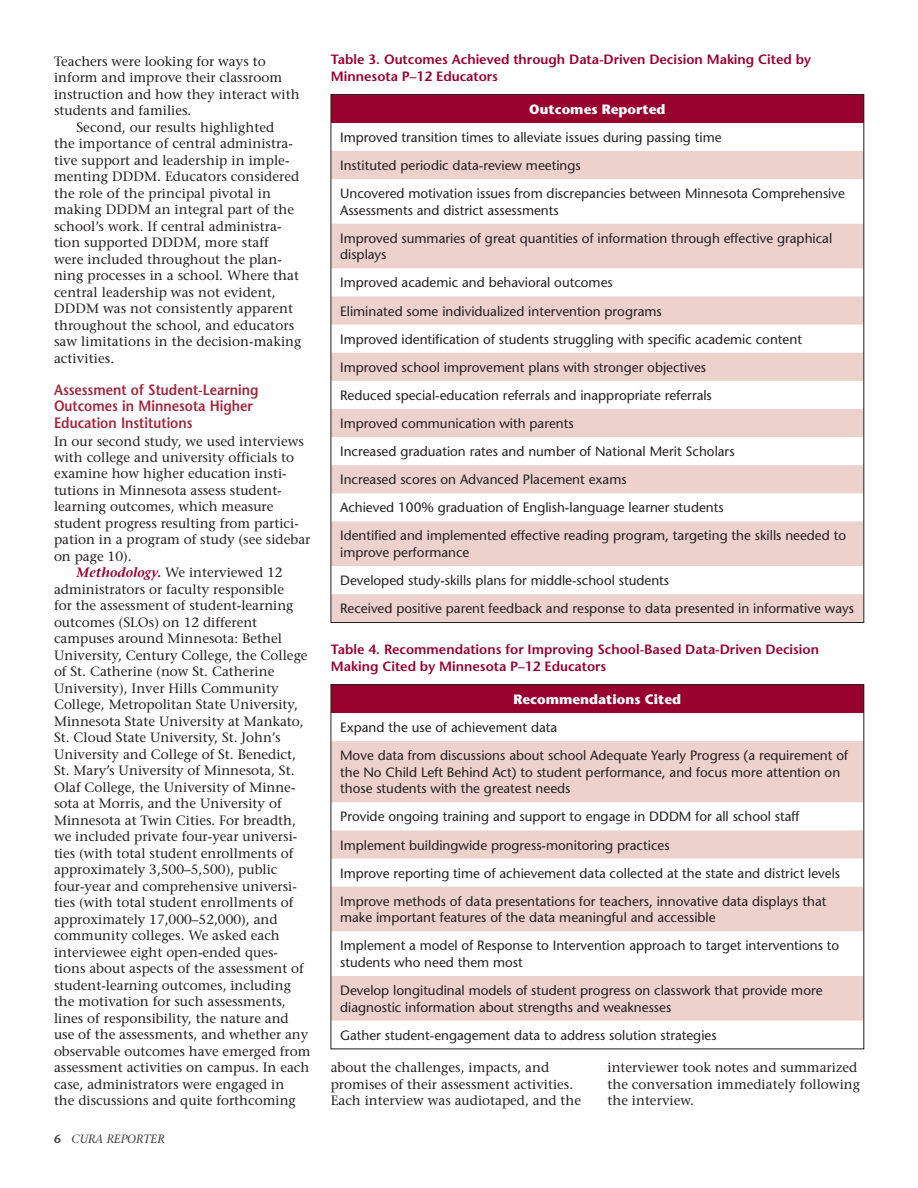
<style>
.page{position:relative;width:918px;height:1188px;background:#fff}
.page>*{position:absolute;margin:0;border:0;box-sizing:border-box;transform-origin:0 0}
.t1{font:600 15px/16.5px "Stone Sans";color:#a2263b;scale:.9 1}
.t2{font:13.5px/16.5px "Stone Serif";color:#231f20}
.t3{font:13.5px/28px "Stone Sans";color:#231f20}
.t4{font:600 13.5px/16.5px "Stone Sans";color:#98002e}
.t5{font:700 13.5px "Stone Sans";color:#fff}
.t6{font:italic 12px "Stone Serif";letter-spacing:-.015em;color:#414142}
.s1{font-weight:600;font-style:italic;color:#98002e}
.s2{font-family:"Stone Sans";font-weight:600;font-style:normal}
</style>
<div class="page">
<div style="left:331px;top:95px;width:533px;height:28px;background:#98002e"></div>
<svg style="left:333px;top:151px;width:529px;height:470px;fill:#edd1cd"></svg>
<div style="left:331px;top:685px;width:533px;height:28px;background:#98002e"></div>
<svg style="left:333px;top:741px;width:529px;height:280px;fill:#edd1cd"></svg>
<p class="t2" style="left:54px;top:53px;width:213px">Teachers were looking for ways to</p>
<p class="t2" style="left:54px;top:70px;width:230px">inform and improve their classroom</p>
<p class="t2" style="left:54px;top:86px;width:247px">instruction and how they interact with</p>
<p class="t2" style="left:54px;top:103px;width:139px">students and families.</p>
<p class="t2" style="left:77px;top:119px;width:199px">Second, our results highlighted</p>
<p class="t2" style="left:54px;top:136px;width:240px">the importance of central administra-</p>
<p class="t2" style="left:54px;top:152px;width:237px">tive support and leadership in imple-</p>
<p class="t2" style="left:54px;top:169px;width:247px">menting DDDM. Educators considered</p>
<p class="t2" style="left:54px;top:185px;width:218px">the role of the principal pivotal in</p>
<p class="t2" style="left:54px;top:202px;width:242px">making DDDM an integral part of the</p>
<p class="t2" style="left:54px;top:218px;width:229px">school’s work. If central administra-</p>
<p class="t2" style="left:54px;top:235px;width:216px">tion supported DDDM, more staff</p>
<p class="t2" style="left:54px;top:251px;width:229px">were included throughout the plan-</p>
<p class="t2" style="left:54px;top:268px;width:247px">ning processes in a school. Where that</p>
<p class="t2" style="left:54px;top:284px;width:223px">central leadership was not evident,</p>
<p class="t2" style="left:54px;top:301px;width:241px">DDDM was not consistently apparent</p>
<p class="t2" style="left:54px;top:317px;width:242px">throughout the school, and educators</p>
<p class="t2" style="left:54px;top:334px;width:249px">saw limitations in the decision-making</p>
<p class="t2" style="left:54px;top:350px;width:62px">activities.</p>
<p class="t1" style="left:54px;top:381px;width:229px">Assessment of Student-Learning<br>Outcomes in Minnesota Higher<br>Education Institutions</p>
<p class="t2" style="left:54px;top:433px;width:252px">In our second study, we used interviews</p>
<p class="t2" style="left:54px;top:449px;width:242px">with college and university officials to</p>
<p class="t2" style="left:54px;top:466px;width:234px">examine how higher education insti-</p>
<p class="t2" style="left:54px;top:482px;width:229px">tutions in Minnesota assess student-</p>
<p class="t2" style="left:54px;top:499px;width:221px">learning outcomes, which measure</p>
<p class="t2" style="left:54px;top:515px;width:246px">student progress resulting from partici-</p>
<p class="t2" style="left:54px;top:532px;width:258px">pation in a program of study (see sidebar</p>
<p class="t2" style="left:54px;top:548px;width:79px">on page 10).</p>
<p class="t2" style="left:77px;top:565px;width:208px"><span class="s1">Methodology.</span> We interviewed 12</p>
<p class="t2" style="left:54px;top:581px;width:232px">administrators or faculty responsible</p>
<p class="t2" style="left:54px;top:598px;width:241px">for the assessment of student-learning</p>
<p class="t2" style="left:54px;top:614px;width:205px">outcomes (SLOs) on 12 different</p>
<p class="t2" style="left:54px;top:631px;width:229px">campuses around Minnesota: Bethel</p>
<p class="t2" style="left:54px;top:647px;width:255px">University, Century College, the College</p>
<p class="t2" style="left:54px;top:664px;width:222px">of St. Catherine (now St. Catherine</p>
<p class="t2" style="left:54px;top:680px;width:226px">University), Inver Hills Community</p>
<p class="t2" style="left:54px;top:697px;width:245px">College, Metropolitan State University,</p>
<p class="t2" style="left:54px;top:713px;width:251px">Minnesota State University at Mankato,</p>
<p class="t2" style="left:54px;top:730px;width:228px">St. Cloud State University, St. John’s</p>
<p class="t2" style="left:54px;top:746px;width:244px">University and College of St. Benedict,</p>
<p class="t2" style="left:54px;top:763px;width:242px">St. Mary’s University of Minnesota, St.</p>
<p class="t2" style="left:54px;top:779px;width:243px">Olaf College, the University of Minne-</p>
<p class="t2" style="left:54px;top:796px;width:229px">sota at Morris, and the University of</p>
<p class="t2" style="left:54px;top:812px;width:243px">Minnesota at Twin Cities. For breadth,</p>
<p class="t2" style="left:54px;top:829px;width:245px">we included private four-year universi-</p>
<p class="t2" style="left:54px;top:845px;width:241px">ties (with total student enrollments of</p>
<p class="t2" style="left:54px;top:862px;width:225px">approximately 3,500–5,500), public</p>
<p class="t2" style="left:54px;top:878px;width:245px">four-year and comprehensive universi-</p>
<p class="t2" style="left:54px;top:895px;width:241px">ties (with total student enrollments of</p>
<p class="t2" style="left:54px;top:911px;width:225px">approximately 17,000–52,000), and</p>
<p class="t2" style="left:54px;top:927px;width:227px">community colleges. We asked each</p>
<p class="t2" style="left:54px;top:944px;width:226px">interviewee eight open-ended ques-</p>
<p class="t2" style="left:54px;top:960px;width:251px">tions about aspects of the assessment of</p>
<p class="t2" style="left:54px;top:977px;width:238px">student-learning outcomes, including</p>
<p class="t2" style="left:54px;top:993px;width:233px">the motivation for such assessments,</p>
<p class="t2" style="left:54px;top:1010px;width:236px">lines of responsibility, the nature and</p>
<p class="t2" style="left:54px;top:1026px;width:256px">use of the assessments, and whether any</p>
<p class="t2" style="left:54px;top:1043px;width:258px">observable outcomes have emerged from</p>
<p class="t2" style="left:54px;top:1059px;width:257px">assessment activities on campus. In each</p>
<p class="t2" style="left:54px;top:1076px;width:232px">case, administrators were engaged in</p>
<p class="t2" style="left:54px;top:1092px;width:243px">the discussions and quite forthcoming</p>
<p class="t6" style="left:54px;top:1132px;width:27px"><span class="s2">6</span> CURA</p>
<p class="t6" style="left:107px;top:1132px;width:30px">REPORT</p>
<p class="t6" style="left:151px;top:1132px;width:12px">ER</p>
<p class="t4" style="left:331px;top:51px;width:482px">Table 3. Outcomes Achieved through Data-Driven Decision Making Cited by<br>Minnesota P–12 Educators</p>
<p class="t5" style="left:529px;top:101px;width:138px">Outcomes Reported</p>
<p class="t3" style="left:340px;top:123px;width:506px">Improved transition times to alleviate issues during passing time<br>Instituted periodic data-review meetings<br>Uncovered motivation issues from discrepancies between Minnesota Comprehensive</p>
<p class="t3" style="left:340px;top:196px;width:494px">Assessments and district assessments<br>Improved summaries of great quantities of information through effective graphical</p>
<p class="t3" style="left:340px;top:241px;width:508px">displays<br>Improved academic and behavioral outcomes<br>Eliminated some individualized intervention programs<br>Improved identification of students struggling with specific academic content Improved school improvement plans with stronger objectives<br>Reduced special-education referrals and inappropriate referrals<br>Improved communication with parents<br>Increased graduation rates and number of National Merit Scholars<br>Increased scores on Advanced Placement exams<br>Achieved 100% graduation of English-language learner students<br>Identified and implemented effective reading program, targeting the skills needed to</p>
<p class="t3" style="left:340px;top:538px;width:515px">improve performance<br>Developed study-skills plans for middle-school students<br>Received positive parent feedback and response to data presented in informative ways</p>
<p class="t4" style="left:331px;top:641px;width:490px">Table 4. Recommendations for Improving School-Based Data-Driven Decision<br>Making Cited by Minnesota P–12 Educators</p>
<p class="t5" style="left:514px;top:691px;width:169px">Recommendations Cited</p>
<p class="t3" style="left:340px;top:713px;width:510px">Expand the use of achievement data<br>Move data from discussions about school Adequate Yearly Progress (a requirement of</p>
<p class="t3" style="left:340px;top:764px;width:502px;line-height:16.5px">the No Child Left Behind Act) to student performance, and focus more attention on those students with the greatest needs</p>
<p class="t3" style="left:340px;top:803px;width:502px">Provide ongoing training and support to engage in DDDM for all school staff Implement buildingwide progress-monitoring practices<br>Improve reporting time of achievement data collected at the state and district levels Improve methods of data presentations for teachers, innovative data displays that</p>
<p class="t3" style="left:340px;top:904px;width:501px">make important features of the data meaningful and accessible<br>Implement a model of Response to Intervention approach to target interventions to</p>
<p class="t3" style="left:340px;top:948px;width:484px">students who need them most<br>Develop longitudinal models of student progress on classwork that provide more</p>
<p class="t3" style="left:340px;top:993px;width:378px">diagnostic information about strengths and weaknesses<br>Gather student-engagement data to address solution strategies</p>
<p class="t2" style="left:331px;top:1059px;width:252px">about the challenges, impacts, and promises of their assessment activities.<br>Each interview was audiotaped, and the</p>
<p class="t2" style="left:608px;top:1059px;width:254px">interviewer took notes and summarized the conversation immediately following the interview.</p>
</div>
